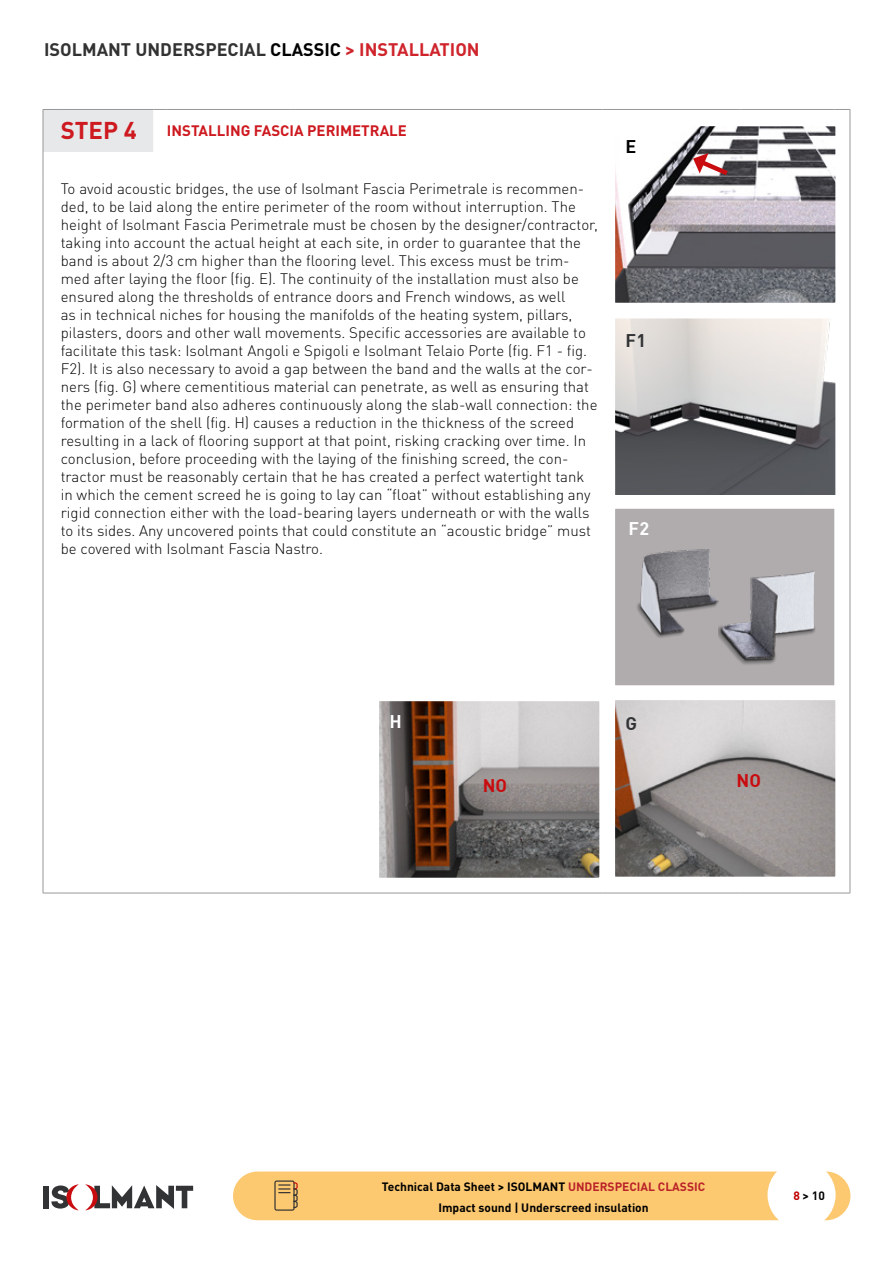
<style>
.page{position:relative;width:893px;height:1263px;background:#fff}
.page>*{position:absolute;margin:0;border:0;box-sizing:border-box;transform-origin:0 0}
.t1{font:700 24px "DIN Pro";color:#cd191f}
.t2{font:700 18px "DIN Pro";color:#323232}
.t3{font:18px "DIN Bold";color:#c90c0f}
.t4{font:18px "DIN Bold";color:#323335}
.t5{font:18px "DIN Bold";color:#fff}
.t6{font:18px "DIN Bold";color:#000}
.t7{font:300 15px/18px "DIN Pro";color:#000}
.t8{font:700 15px "DIN Pro";color:#cd191f}
.t9{font:700 12px "DIN Pro";color:#000}
.s1{color:#000}
.s2{color:#cf242c}
.s3{color:#ba2229}
.s4{color:#c00000}
</style>
<div class="page">
<hr style="left:166px;top:109px;width:125px;height:1px;background:#989898">
<hr style="left:291px;top:109px;width:311px;height:1px;background:#989898">
<hr style="left:602px;top:109px;width:139px;height:1px;background:#989898">
<hr style="left:741px;top:109px;width:93px;height:1px;background:#989898">
<svg style="left:834px;top:109px;width:16px;height:1px"></svg>
<hr style="left:850px;top:110px;width:1px;height:42px;background:#989898">
<svg style="left:43px;top:109px;width:123px;height:68px"></svg>
<svg style="left:850px;top:152px;width:1px;height:25px"></svg>
<hr style="left:43px;top:177px;width:1px;height:716px;background:#989898">
<hr style="left:850px;top:177px;width:1px;height:716px;background:#989898">
<svg style="left:43px;top:893px;width:17px;height:1px"></svg>
<hr style="left:60px;top:893px;width:93px;height:1px;background:#989898">
<svg style="left:153px;top:893px;width:13px;height:1px"></svg>
<hr style="left:166px;top:893px;width:125px;height:1px;background:#989898">
<hr style="left:291px;top:893px;width:311px;height:1px;background:#989898">
<hr style="left:602px;top:893px;width:139px;height:1px;background:#989898">
<hr style="left:741px;top:893px;width:93px;height:1px;background:#989898">
<svg style="left:834px;top:893px;width:16px;height:1px"></svg>
<div style="left:43px;top:1186px;width:6px;height:22px;background:#323335"></div>
<svg style="left:85px;top:1184px;width:108px;height:26px"></svg>
<svg style="left:51px;top:1184px;width:28px;height:26px"></svg>
<div style="left:233px;top:1171px;width:617px;height:49px;background:#fcc870;border-radius:24px"></div>
<svg style="left:274px;top:1180px;width:24px;height:31px"></svg>
<div style="left:767px;top:1161px;width:69px;height:68px;background:#fff;border-radius:50%"></div>
<img style="left:617px;top:128px;width:217px;height:173px">
<div style="left:613px;top:124px;width:225px;height:181px;border:3px solid #fff"></div>
<svg style="left:693px;top:153px;width:40px;height:26px"></svg>
<img style="left:381px;top:703px;width:217px;height:173px">
<div style="left:377px;top:699px;width:225px;height:181px;border:3px solid #fff"></div>
<img style="left:617px;top:320px;width:217px;height:173px">
<div style="left:613px;top:316px;width:225px;height:181px;border:3px solid #fff"></div>
<img style="left:617px;top:702px;width:217px;height:173px">
<div style="left:613px;top:698px;width:225px;height:181px;border:3px solid #fff"></div>
<div style="left:613px;top:506px;width:224px;height:182px;background:#b0acad;border:3px solid #fff"></div>
<img style="left:613px;top:515px;width:106px;height:124px">
<img style="left:719px;top:561px;width:118px;height:107px">
<p class="t2" style="left:44px;top:34px;width:437px">ISOLMANT UNDERSPECIAL <span class="s1">CLASSIC</span> <span class="s2">&gt; INSTALLATION</span></p>
<h1 class="t1" style="left:61px;top:111px;width:78px">STEP 4</h1>
<p class="t8" style="left:167px;top:118px;width:241px">INSTALLING FASCIA PERIMETRALE</p>
<p class="t7" style="left:61px;top:178px;width:539px">To avoid acoustic bridges, the use of Isolmant Fascia Perimetrale is recommen&shy;ded, to be laid along the entire perimeter of the room without interruption. The height of Isolmant Fascia Perimetrale must be chosen by the designer/contractor, taking into account the actual height at each site, in order to guarantee that the band is about 2/3 cm higher than the flooring level. This excess must be trim&shy;med after laying the floor (fig. E). The continuity of the installation must also be ensured along the thresholds of entrance doors and French windows, as well<br>as in technical niches for housing the manifolds of the heating system, pillars, pilasters, doors and other wall movements. Specific accessories are available to facilitate this task: Isolmant Angoli e Spigoli e Isolmant Telaio Porte (fig. F1 - fig.<br>F2). It is also necessary to avoid a gap between the band and the walls at the cor&shy;ners (fig. G) where cementitious material can penetrate, as well as ensuring that the perimeter band also adheres continuously along the slab-wall connection: the formation of the shell (fig. H) causes a reduction in the thickness of the screed resulting in a lack of flooring support at that point, risking cracking over time. In conclusion, before proceeding with the laying of the finishing screed, the con&shy;tractor must be reasonably certain that he has created a perfect watertight tank in which the cement screed he is going to lay can “float” without establishing any rigid connection either with the load-bearing layers underneath or with the walls to its sides. Any uncovered points that could constitute an “acoustic bridge” must be covered with Isolmant Fascia Nastro.</p>
<p class="t6" style="left:626px;top:135px;width:12px">E</p>
<p class="t4" style="left:626px;top:329px;width:22px">F1</p>
<p class="t5" style="left:628px;top:517px;width:22px">F2</p>
<p class="t5" style="left:390px;top:710px;width:14px">H</p>
<p class="t3" style="left:483px;top:774px;width:26px">NO</p>
<p class="t4" style="left:626px;top:712px;width:13px">G</p>
<p class="t3" style="left:737px;top:769px;width:26px">NO</p>
<p class="t9" style="left:382px;top:1176px;width:325px">Technical Data Sheet &gt; ISOLMANT <span class="s3">UNDERSPECIAL CLASSIC</span></p>
<p class="t9" style="left:438px;top:1197px;width:212px">Impact sound | Underscreed insulation</p>
<p class="t9" style="left:793px;top:1185px;width:33px"><span class="s4">8</span> &gt; 10</p>
</div>
